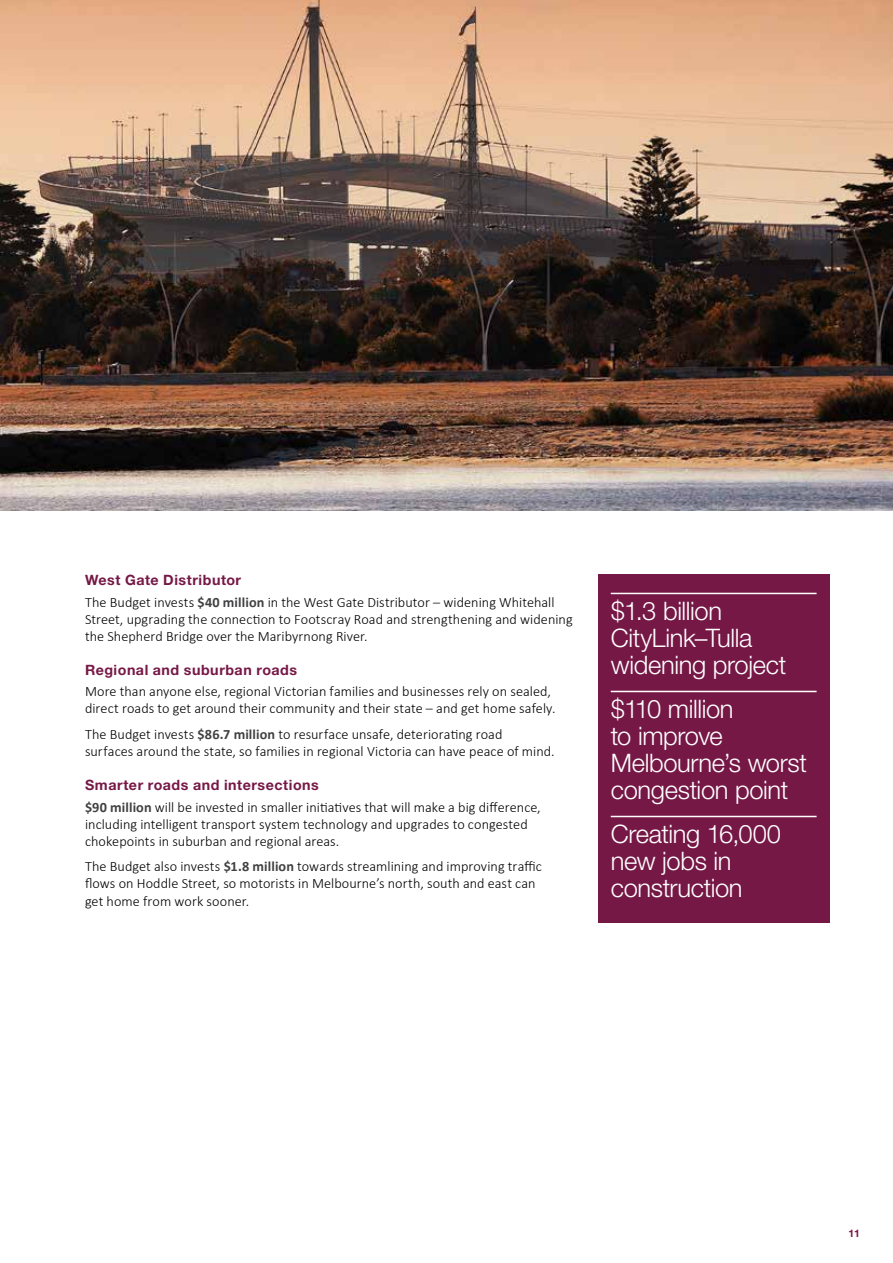
<style>
.page{position:relative;width:893px;height:1263px;background:#fff}
.page>*{position:absolute;margin:0;border:0;box-sizing:border-box;transform-origin:0 0}
.t1{font:300 25.5px/27px "Helvetica Neue";letter-spacing:-.015em;color:#fff}
.t2{font:300 14.25px/17.1px "Calibri";letter-spacing:.005em;color:#000}
.t3{font:700 14.25px "Helvetica Neue";letter-spacing:.035em;color:#761846}
.t4{font:700 10.5px "Helvetica Neue East A";color:#761846}
.s1{font-weight:700;color:#414042}
</style>
<div class="page">
<img style="left:0;top:0;width:893px;height:510px">
<div style="left:598px;top:574px;width:231px;height:348px;background:#761846"></div>
<hr style="left:611px;top:593px;width:206px;height:1px;background:#fff">
<hr style="left:611px;top:691px;width:206px;height:1px;background:#fff">
<hr style="left:611px;top:816px;width:206px;height:1px;background:#fff">
<p class="t3" style="left:85px;top:571px;width:158px">West Gate Distributor</p>
<p class="t2" style="left:85px;top:593px;width:489px">The Budget invests <span class="s1">$40 million</span> in the West Gate Distributor – widening Whitehall<br>Street, upgrading the connection to Footscray Road and strengthening and widening the Shepherd Bridge over the Maribyrnong River.</p>
<p class="t3" style="left:85px;top:661px;width:214px">Regional and suburban roads</p>
<p class="t2" style="left:85px;top:682px;width:472px">More than anyone else, regional Victorian families and businesses rely on sealed, direct roads to get around their community and their state – and get home safely.</p>
<p class="t2" style="left:85px;top:725px;width:471px">The Budget invests <span class="s1">$86.7 million</span> to resurface unsafe, deteriorating road<br>surfaces around the state, so families in regional Victoria can have peace of mind.</p>
<p class="t3" style="left:85px;top:776px;width:235px">Smarter roads and intersections</p>
<p class="t2" style="left:85px;top:797px;width:457px"><span class="s1">$90 million</span> will be invested in smaller initiatives that will make a big difference, including intelligent transport system technology and upgrades to congested chokepoints in suburban and regional areas.</p>
<p class="t2" style="left:85px;top:857px;width:458px">The Budget also invests <span class="s1">$1.8 million</span> towards streamlining and improving traffic flows on Hoddle Street, so motorists in Melbourne’s north, south and east can get home from work sooner.</p>
<h1 class="t1" style="left:611px;top:597px;width:177px">$1.3 billion<br>CityLink–Tulla widening project</h1>
<h1 class="t1" style="left:611px;top:695px;width:198px">$110 million<br>to improve<br>Melbourne’s worst congestion point</h1>
<h1 class="t1" style="left:611px;top:820px;width:172px">Creating 16,000 new jobs in construction</h1>
<p class="t4" style="left:848px;top:1227px;width:13px">11</p>
</div>
